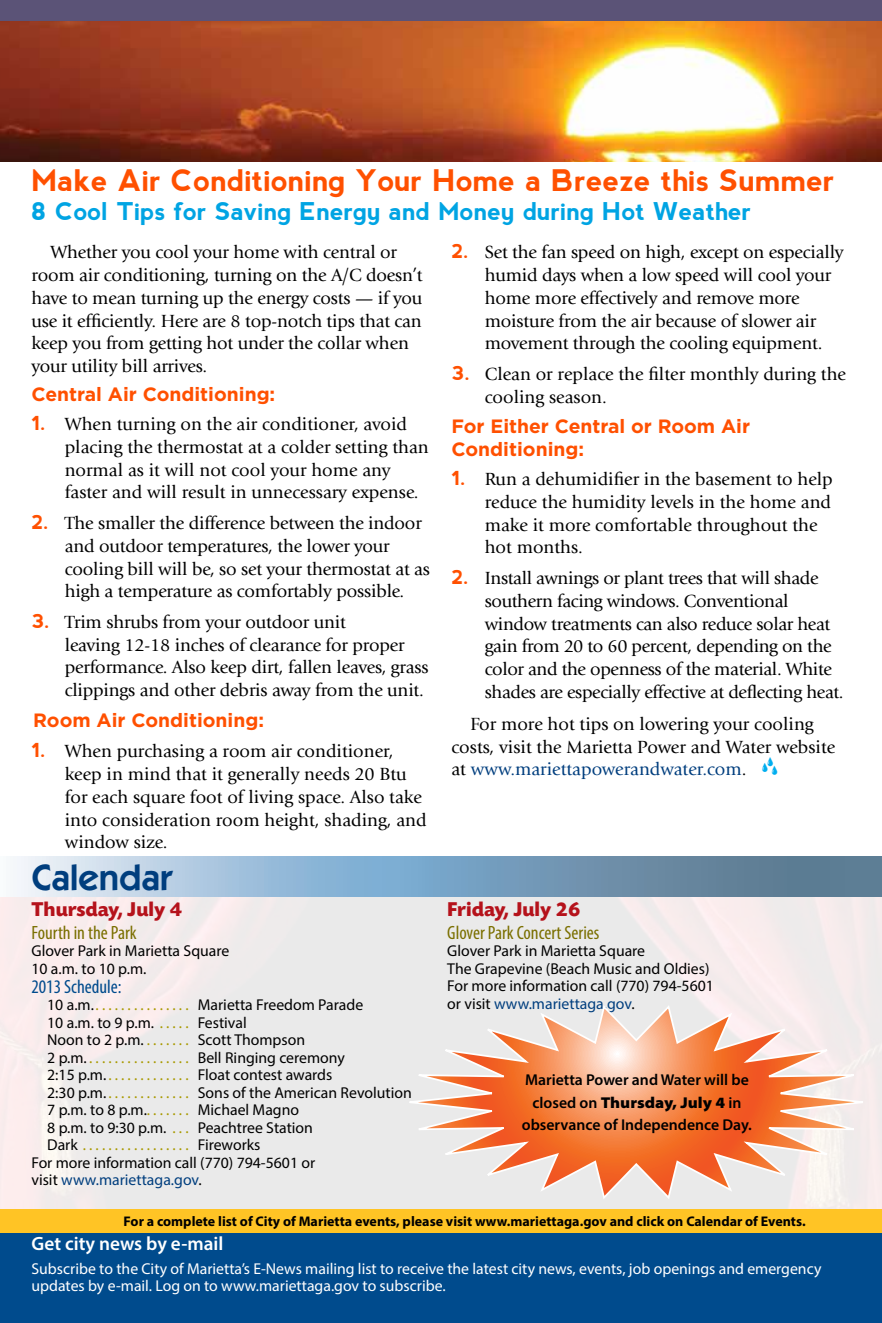
<style>
.page{position:relative;width:882px;height:1323px;background:#fff}
.page>*{position:absolute;margin:0;border:0;box-sizing:border-box;transform-origin:0 0}
.t1{font:600 36.75px "Itc Kabel";color:#003e7e}
.t2{font:700 29.75px "nevis";color:#ff5000}
.t3{font:700 24.5px "nevis";color:#00a4e3}
.t4{font:700 21px "Today SB";color:#b5121b}
.t5{font:700 19.25px/22.8px "Gotham";color:#ff5000}
.t6{font:condensed 19.25px "Myriad Pro";color:#7a6f00}
.t7{font:600 19.25px "Myriad Pro";color:#fff}
.t8{font:condensed 19.25px "Myriad Pro";color:#004b8d}
.t9{font:18.38px/22.8px "Giovanni";letter-spacing:-.01em;color:#000}
.t10{font:15.75px/17.5px "Myriad Pro";color:#000}
.t11{font:15.75px/17.5px "Myriad Pro";color:#fff}
.t12{font:600 15.75px/22.8px "Myriad Pro";color:#000;text-align:center}
.t13{font:15.75px "Myriad Pro";color:#a89900}
.t14{font:15.75px "Myriad Pro";color:#003e7e}
.t15{font:700 14px "Myriad Pro";color:#000}
.s1{font-family:"nevis";font-weight:700;font-size:19.25px;color:#ff5000}
.s2{color:#003e7e}
.s3{color:#a89900}
.s4{color:#000}
.s5{font-weight:900;font-stretch:semi-expanded}
</style>
<div class="page">
<img style="left:0;top:896px;width:882px;height:313px">
<div style="left:0;top:1232px;width:882px;height:91px;background:#004b8d"></div>
<div style="left:0;top:1209px;width:882px;height:24px;background:#ffc425"></div>
<svg style="left:13px;top:856px;width:869px;height:40px;background:#89a9c2"></svg>
<div style="left:0;top:0;width:882px;height:21px;background:#5b5377"></div>
<svg style="left:393px;top:1003px;width:486px;height:198px;background:#f1bda5"></svg>
<img style="left:0;top:21px;width:882px;height:140px">
<h2 class="t2" style="left:32px;top:163px;width:805px">Make Air Conditioning Your Home a Breeze this Summer</h2>
<h3 class="t3" style="left:32px;top:197px;width:722px">8 Cool Tips for Saving Energy and Money during Hot Weather</h3>
<p class="t9" style="left:31px;top:241px;width:392px;text-indent:19px">Whether you cool your home with central or room air conditioning, turning on the A/C doesn’t have to mean turning up the energy costs — if you use it efficiently. Here are 8 top-notch tips that can keep you from getting hot under the collar when your utility bill arrives.</p>
<p class="t5" style="left:32px;top:382px;width:245px">Central Air Conditioning:</p>
<p class="t9" style="left:65px;top:413px;width:366px;text-indent:-33px"><span class="s1">1.</span> When turning on the air conditioner, avoid placing the thermostat at a colder setting than normal as it will not cool your home any faster and will result in unnecessary expense.</p>
<p class="t9" style="left:65px;top:512px;width:367px;text-indent:-33px"><span class="s1">2.</span> The smaller the difference between the indoor and outdoor temperatures, the lower your cooling bill will be, so set your thermostat at as high a temperature as comfortably possible.</p>
<p class="t9" style="left:65px;top:611px;width:365px;text-indent:-33px"><span class="s1">3.</span> Trim shrubs from your outdoor unit<br>leaving 12-18 inches of clearance for proper performance. Also keep dirt, fallen leaves, grass clippings and other debris away from the unit.</p>
<p class="t5" style="left:33px;top:708px;width:232px">Room Air Conditioning:</p>
<p class="t9" style="left:65px;top:740px;width:364px;text-indent:-33px"><span class="s1">1.</span> When purchasing a room air conditioner, keep in mind that it generally needs 20 Btu for each square foot of living space. Also take into consideration room height, shading, and window size.</p>
<p class="t9" style="left:485px;top:241px;width:361px;text-indent:-33px"><span class="s1">2.</span> Set the fan speed on high, except on especially humid days when a low speed will cool your home more effectively and remove more moisture from the air because of slower air movement through the cooling equipment.</p>
<p class="t9" style="left:485px;top:363px;width:363px;text-indent:-33px"><span class="s1">3.</span> Clean or replace the filter monthly during the cooling season.</p>
<p class="t5" style="left:452px;top:415px;width:300px">For Either Central or Room Air<br>Conditioning:</p>
<p class="t9" style="left:485px;top:468px;width:350px;text-indent:-33px"><span class="s1">1.</span> Run a dehumidifier in the basement to help reduce the humidity levels in the home and make it more comfortable throughout the hot months.</p>
<p class="t9" style="left:485px;top:567px;width:360px;text-indent:-33px"><span class="s1">2.</span> Install awnings or plant trees that will shade southern facing windows. Conventional window treatments can also reduce solar heat gain from 20 to 60 percent, depending on the color and the openness of the material. White shades are especially effective at deflecting heat.</p>
<p class="t9" style="left:451px;top:713px;width:385px;text-indent:19px">For more hot tips on lowering your cooling costs, visit the Marietta Power and Water website at <span class="s2">www.mariettapowerandwater.com</span>.</p>
<h1 class="t1" style="left:32px;top:856px;width:142px">Calendar</h1>
<p class="t4" style="left:32px;top:898px;width:152px">Thursday, July 4</p>
<p class="t6" style="left:32px;top:921px;width:107px">Fourth in the Park</p>
<p class="t10" style="left:32px;top:942px;width:199px">Glover Park in Marietta Square<br>10 a.m. to 10 p.m.</p>
<p class="t8" style="left:32px;top:975px;width:92px">2013 Schedule:</p>
<p class="t10" style="left:47px;top:996px;width:318px">10 a.m.<span class="s3">. . . . . . . . . . . . . . .</span> Marietta Freedom Parade</p>
<p class="t10" style="left:47px;top:1014px;width:201px">10 a.m. to 9 p.m. <span class="s3">. . . . .</span> Festival</p>
<p class="t10" style="left:47px;top:1031px;width:259px">Noon to 2 p.m. <span class="s3">. . . . . . .</span> Scott Thompson</p>
<p class="t10" style="left:47px;top:1049px;width:299px">2 p.m. <span class="s3">. . . . . . . . . . . . . . . .</span> Bell Ringing ceremony</p>
<p class="t10" style="left:47px;top:1066px;width:287px">2:15 p.m. <span class="s3">. . . . . . . . . . . . .</span> Float contest awards</p>
<p class="t10" style="left:47px;top:1084px;width:366px">2:30 p.m. <span class="s3">. . . . . . . . . . . . .</span> Sons of the American Revolution</p>
<p class="t10" style="left:47px;top:1101px;width:253px">7 p.m. to 8 p.m.<span class="s3">. . . . . . .</span> Michael Magno</p>
<p class="t10" style="left:47px;top:1119px;width:267px">8 p.m. to 9:30 p.m. <span class="s3">. . .</span> Peachtree Station</p>
<p class="t13" style="left:47px;top:1135px;width:215px"><span class="s4">Dark</span>................. <span class="s4">Fireworks</span></p>
<p class="t10" style="left:32px;top:1154px;width:285px">For more information call (770) 794-5601 or</p>
<p class="t14" style="left:32px;top:1170px;width:172px"><span class="s4">visit</span> www.mariettaga.gov<span class="s4">.</span></p>
<p class="t4" style="left:447px;top:898px;width:135px">Friday, July 26</p>
<p class="t6" style="left:447px;top:921px;width:154px">Glover Park Concert Series</p>
<p class="t10" style="left:447px;top:942px;width:268px">Glover Park in Marietta Square<br>The Grapevine (Beach Music and Oldies)<br>For more information call (770) 794-5601 or visit <span class="s2">www.mariettaga.gov</span>.</p>
<p class="t12" style="left:522px;top:1068px;width:232px">Marietta Power and Water will be closed on <span class="s5">Thursday, July 4</span> in observance of Independence Day.</p>
<p class="t15" style="left:124px;top:1212px;width:684px">For a complete list of City of Marietta events, please visit www.mariettaga.gov and click on Calendar of Events.</p>
<p class="t7" style="left:32px;top:1231px;width:194px">Get city news by e-mail</p>
<p class="t11" style="left:32px;top:1259px;width:791px">Subscribe to the City of Marietta’s E-News mailing list to receive the latest city news, events, job openings and emergency updates by e-mail. Log on to www.mariettaga.gov to subscribe.</p>
</div>
